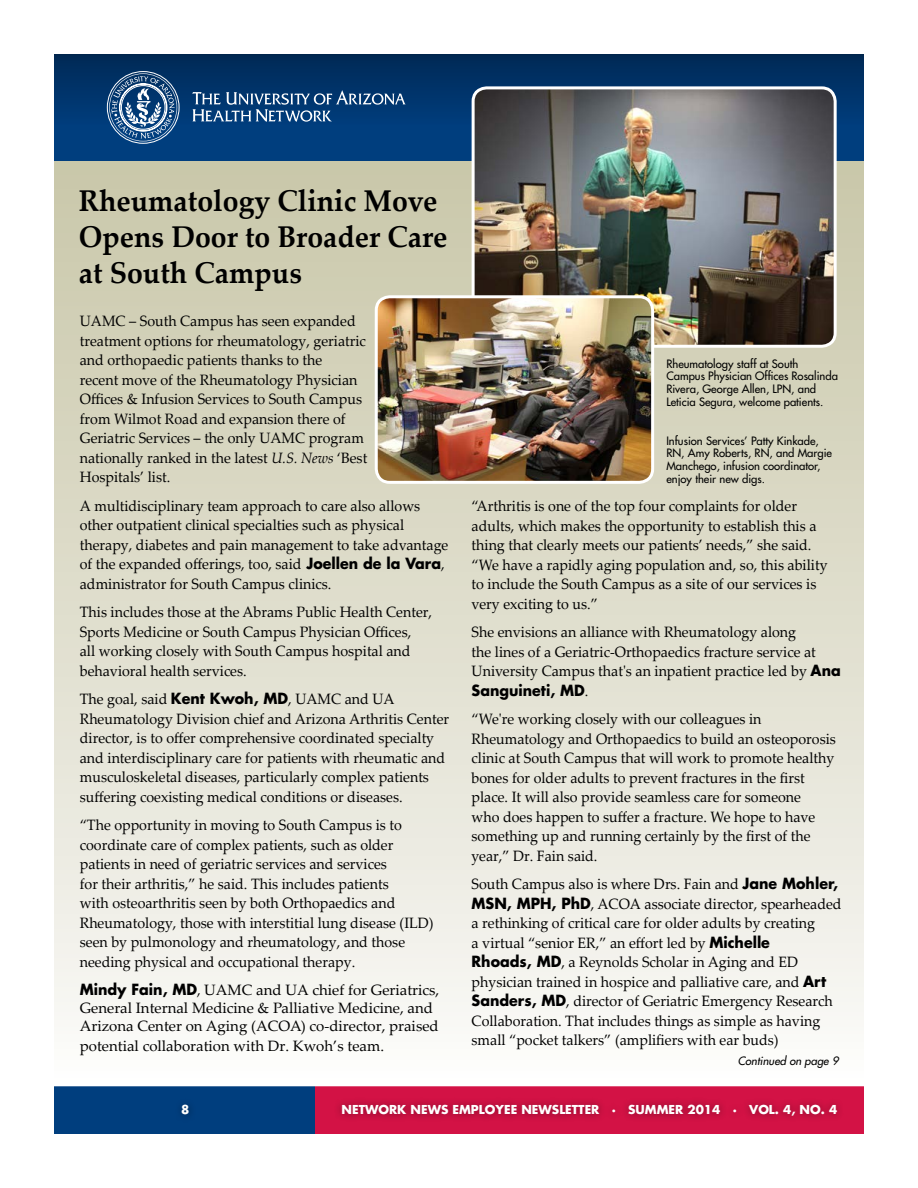
<style>
.page{position:relative;width:918px;height:1188px;background:#fff}
.page>*{position:absolute;margin:0;border:0;box-sizing:border-box;transform-origin:0 0}
.t1{font:700 30px/36px "Palatino Linotype";color:#000;scale:.95 1}
.t2{font:15px/19.5px "Palatino Linotype";color:#000;scale:.95 1}
.t3{font:15px "Palatino Linotype";color:#000}
.t4{font:700 15px "Futura Std";color:#000;scale:.95 1}
.t5{font:700 12px "Futura Std";color:#fff}
.t6{font:500 11.25px/12.8px "Futura Std";color:#000}
.t7{font:italic 500 11.25px "Futura Std";color:#000}
.s1{font-style:italic}
.s2{font-family:"Futura Std";font-weight:700}
.s3{font-family:"Palatino Linotype";font-weight:400}
</style>
<div class="page">
<div style="left:54px;top:156px;width:810px;height:929px;background:linear-gradient(to bottom,#c8c6a7,#fafaf8)"></div>
<div style="left:314px;top:1085px;width:550px;height:49px;background:#d31245"></div>
<div style="left:54px;top:1085px;width:260px;height:49px;background:#003e7e"></div>
<div style="left:334px;top:1097px;width:511px;height:26px;background:#000;opacity:.4"></div>
<hr style="left:49px;top:1083px;width:817px;height:3px;background:#fff">
<div style="left:174px;top:1097px;width:23px;height:26px;background:#000;opacity:.4"></div>
<div style="left:54px;top:54px;width:810px;height:107px;background:#003e7e"></div>
<div style="left:54px;top:54px;width:810px;height:71px;background:linear-gradient(to bottom,#002955,#003d7d)"></div>
<svg style="left:107px;top:71px;width:73px;height:73px"></svg>
<svg style="left:192px;top:90px;width:214px;height:32px"></svg>
<img style="left:473px;top:88px;width:362px;height:258px">
<div style="left:472px;top:86px;width:365px;height:262px;border:3px solid #fff;border-radius:14px"></div>
<img style="left:376px;top:297px;width:277px;height:185px">
<div style="left:375px;top:295px;width:279px;height:189px;border:3px solid #fff;border-radius:14px"></div>
<h1 class="t1" style="left:79px;top:182px;width:390px">Rheumatology Clinic Move<br>Opens Door to Broader Care at South Campus</h1>
<p class="t2" style="left:80px;top:311px;width:304px">UAMC – South Campus has seen expanded treatment options for rheumatology, geriatric and orthopaedic patients thanks to the<br>recent move of the Rheumatology Physician Offices &amp; Infusion Services to South Campus from Wilmot Road and expansion there of Geriatric Services – the only UAMC program nationally ranked in the latest <span class="s1">U.S. News</span> ‘Best Hospitals’ list.</p>
<p class="t2" style="left:80px;top:495px;width:389px">A multidisciplinary team approach to care also allows other outpatient clinical specialties such as physical therapy, diabetes and pain management to take advantage of the expanded offerings, too, said <span class="s2">Joellen de la Vara</span>, administrator for South Campus clinics.</p>
<p class="t2" style="left:80px;top:602px;width:372px">This includes those at the Abrams Public Health Center, Sports Medicine or South Campus Physician Offices,<br>all working closely with South Campus hospital and behavioral health services.</p>
<p class="t2" style="left:80px;top:689px;width:390px">The goal, said <span class="s2">Kent Kwoh, MD</span>, UAMC and UA Rheumatology Division chief and Arizona Arthritis Center director, is to offer comprehensive coordinated specialty and interdisciplinary care for patients with rheumatic and musculoskeletal diseases, particularly complex patients suffering coexisting medical conditions or diseases.</p>
<p class="t2" style="left:80px;top:815px;width:374px">“The opportunity in moving to South Campus is to coordinate care of complex patients, such as older patients in need of geriatric services and services<br>for their arthritis,” he said. This includes patients<br>with osteoarthritis seen by both Orthopaedics and Rheumatology, those with interstitial lung disease (ILD) seen by pulmonology and rheumatology, and those needing physical and occupational therapy.</p>
<p class="t2" style="left:80px;top:981px;width:380px;line-height:18px"><span class="s2">Mindy Fain, MD</span>, UAMC and UA chief for Geriatrics,<br>General Internal Medicine &amp; Palliative Medicine, and<br>Arizona Center on Aging (ACOA) co-director, praised</p>
<p class="t3" style="left:80px;top:1035px;width:306px">potential collaboration with Dr. Kwoh’s team.</p>
<p class="t6" style="left:666px;top:357px;width:173px">Rheumatology staff at South<br>Campus Physician Offices Rosalinda<br>Rivera, George Allen, LPN, and<br>Leticia Segura, welcome patients.</p>
<p class="t6" style="left:666px;top:434px;width:167px">Infusion Services’ Patty Kinkade,<br>RN, Amy Roberts, RN, and Margie<br>Manchego, infusion coordinator, enjoy their new digs.</p>
<p class="t2" style="left:472px;top:496px;width:376px">“Arthritis is one of the top four complaints for older adults, which makes the opportunity to establish this a thing that clearly meets our patients’ needs,” she said. “We have a rapidly aging population and, so, this ability to include the South Campus as a site of our services is very exciting to us.”</p>
<p class="t2" style="left:472px;top:622px;width:390px">She envisions an alliance with Rheumatology along<br>the lines of a Geriatric-Orthopaedics fracture service at<br>University Campus that's an inpatient practice led by <span class="s2">Ana</span></p>
<p class="t4" style="left:472px;top:680px;width:125px">Sanguineti, MD<span class="s3">.</span></p>
<p class="t2" style="left:472px;top:709px;width:385px">“We're working closely with our colleagues in Rheumatology and Orthopaedics to build an osteoporosis clinic at South Campus that will work to promote healthy bones for older adults to prevent fractures in the first place. It will also provide seamless care for someone<br>who does happen to suffer a fracture. We hope to have something up and running certainly by the first of the year,” Dr. Fain said.</p>
<p class="t2" style="left:472px;top:874px;width:391px">South Campus also is where Drs. Fain and <span class="s2">Jane Mohler, MSN, MPH, PhD</span>, ACOA associate director, spearheaded a rethinking of critical care for older adults by creating<br>a virtual “senior ER,” an effort led by <span class="s2">Michelle<br>Rhoads, MD</span>, a Reynolds Scholar in Aging and ED physician trained in hospice and palliative care, and <span class="s2">Art Sanders, MD</span>, director of Geriatric Emergency Research Collaboration. That includes things as simple as having small “pocket talkers” (amplifiers with ear buds)</p>
<p class="t7" style="left:738px;top:1054px;width:102px">Continued on page 9</p>
<p class="t5" style="left:181px;top:1102px;width:10px">8</p>
<p class="t5" style="left:342px;top:1102px;width:497px">NETWORK NEWS EMPLOYEE NEWSLETTER · SUMMER 2014 · VOL. 4, NO. 4</p>
</div>
